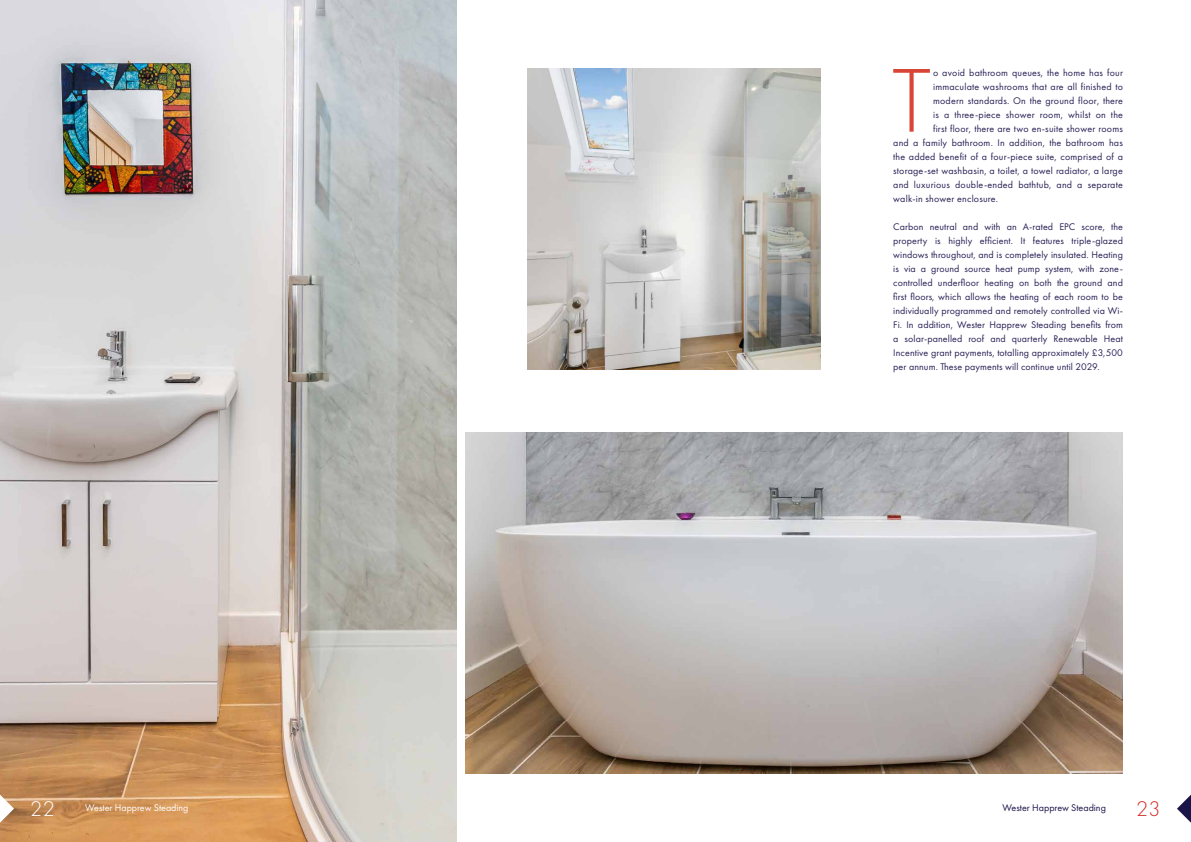
<style>
.page{position:relative;width:1191px;height:842px;background:#fff}
.page>*{position:absolute;margin:0;border:0;box-sizing:border-box;transform-origin:0 0}
.t1{font:300 94px "Futura PT";color:#d94638}
.t2{font:300 22px "Futura PT";color:#fff}
.t3{font:300 22px "Futura PT";color:#d42e29}
.t4{font:10px/14px "Futura PT";letter-spacing:.02em;color:#272055;text-align:justify}
.t5{font:10px "Futura PT";color:#fff}
.t6{font:10px "Futura PT";color:#1a1449}
</style>
<div class="page">
<img style="left:0;top:0;width:456px;height:842px">
<img style="left:465px;top:432px;width:658px;height:341px">
<img style="left:527px;top:68px;width:293px;height:302px">
<svg style="left:1177px;top:795px;width:14px;height:28px"></svg>
<svg style="left:0;top:795px;width:14px;height:28px"></svg>
<p class="t1" style="left:892px;top:47px;width:41px">T</p>
<p class="t4" style="left:933px;top:65px;width:191px">o avoid bathroom queues, the home has four</p>
<p class="t4" style="left:933px;top:79px;width:191px">immaculate washrooms that are all finished to</p>
<p class="t4" style="left:933px;top:93px;width:191px">modern standards. On the ground floor, there</p>
<p class="t4" style="left:933px;top:107px;width:191px">is a three-piece shower room, whilst on the</p>
<p class="t4" style="left:933px;top:121px;width:191px">first floor, there are two en-suite shower rooms</p>
<p class="t4" style="left:893px;top:135px;width:231px">and a family bathroom. In addition, the bathroom has</p>
<p class="t4" style="left:893px;top:149px;width:231px">the added benefit of a four-piece suite, comprised of a</p>
<p class="t4" style="left:893px;top:163px;width:231px">storage-set washbasin, a toilet, a towel radiator, a large</p>
<p class="t4" style="left:893px;top:177px;width:231px">and luxurious double-ended bathtub, and a separate</p>
<p class="t4" style="left:893px;top:191px;width:106px">walk-in shower enclosure.</p>
<p class="t4" style="left:893px;top:219px;width:231px">Carbon neutral and with an A-rated EPC score, the property is highly efficient. It features triple-glazed windows throughout, and is completely insulated. Heating is via a ground source heat pump system, with zone&shy;controlled underfloor heating on both the ground and first floors, which allows the heating of each room to be individually programmed and remotely controlled via Wi-Fi. In addition, Wester Happrew Steading benefits from a solar-panelled roof and quarterly Renewable Heat Incentive grant payments, totalling approximately £3,500 per annum. These payments will continue until 2029.</p>
<h2 class="t2" style="left:30px;top:796px;width:26px">22</h2>
<p class="t5" style="left:85px;top:802px;width:105px">Wester Happrew Steading</p>
<p class="t6" style="left:1002px;top:802px;width:105px">Wester Happrew Steading</p>
<h2 class="t3" style="left:1136px;top:796px;width:26px">23</h2>
</div>
